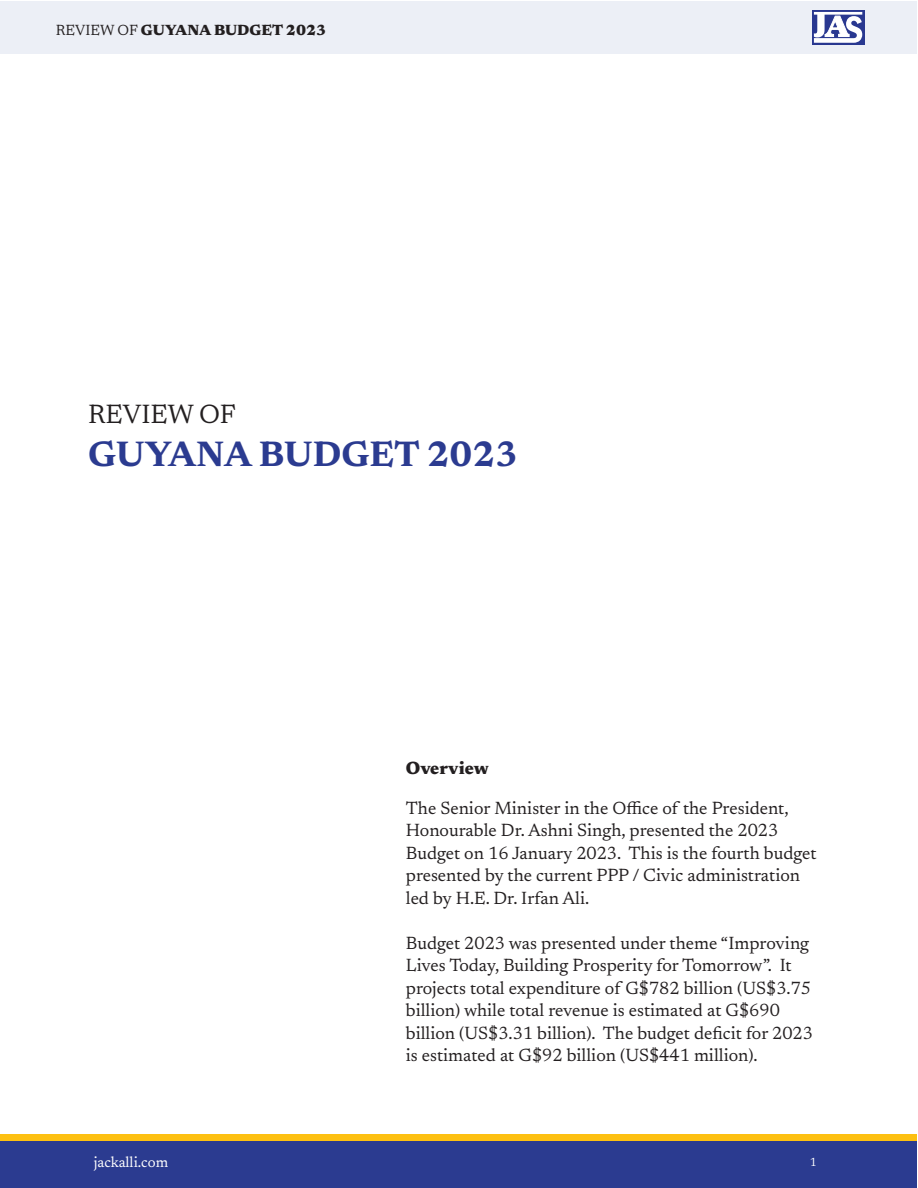
<style>
.page{position:relative;width:918px;height:1188px;background:#fff}
.page>*{position:absolute;margin:0;border:0;box-sizing:border-box;transform-origin:0 0}
.t1{font:700 36px "Newsreader 16 pt";color:#2b3b90}
.t2{font:27px "Newsreader 16 pt";color:#231f20}
.body{font:18px/22.5px "Newsreader 16 pt";color:#231f20}
.heading{font:800 18px "Newsreader 16 pt";color:#231f20}
.t3{font:800 15px "Newsreader 16 pt";color:#231f20}
.t4{font:15px "Newsreader 16 pt";color:#fff}
.t5{font:12px "Newsreader 16 pt";color:#fff}
.s1{font-weight:400}
</style>
<div class="page">
<div style="left:1px;top:1141px;width:916px;height:46px;background:#2b3b90"></div>
<div style="left:1px;top:2px;width:916px;height:52px;background:#eceff6"></div>
<div style="left:812px;top:10px;width:52px;height:34px;background:#344296"></div>
<svg style="left:814px;top:12px;width:48px;height:31px"></svg>
<div style="left:1px;top:1134px;width:916px;height:7px;background:#fdc011"></div>
<p class="t3" style="left:56px;top:20px;width:272px"><span class="s1">REVIEW OF</span> GUYANA BUDGET 2023</p>
<p class="t2" style="left:88px;top:395px;width:149px">REVIEW OF</p>
<p class="t1" style="left:88px;top:428px;width:431px">GUYANA BUDGET 2023</p>
<p class="heading" style="left:406px;top:756px;width:84px">Overview</p>
<p class="body" style="left:406px;top:796px;width:412px">The Senior Minister in the Office of the President, Honourable Dr. Ashni Singh, presented the 2023<br>Budget on 16 January 2023. This is the fourth budget presented by the current PPP / Civic administration led by H.E. Dr. Irfan Ali.</p>
<p class="body" style="left:406px;top:931px;width:409px">Budget 2023 was presented under theme “Improving Lives Today, Building Prosperity for Tomorrow”. It projects total expenditure of G$782 billion (US$3.75 billion) while total revenue is estimated at G$690 billion (US$3.31 billion). The budget deficit for 2023 is estimated at G$92 billion (US$441 million).</p>
<p class="t4" style="left:94px;top:1151px;width:76px">jackalli.com</p>
<p class="t5" style="left:810px;top:1154px;width:8px">1</p>
</div>
